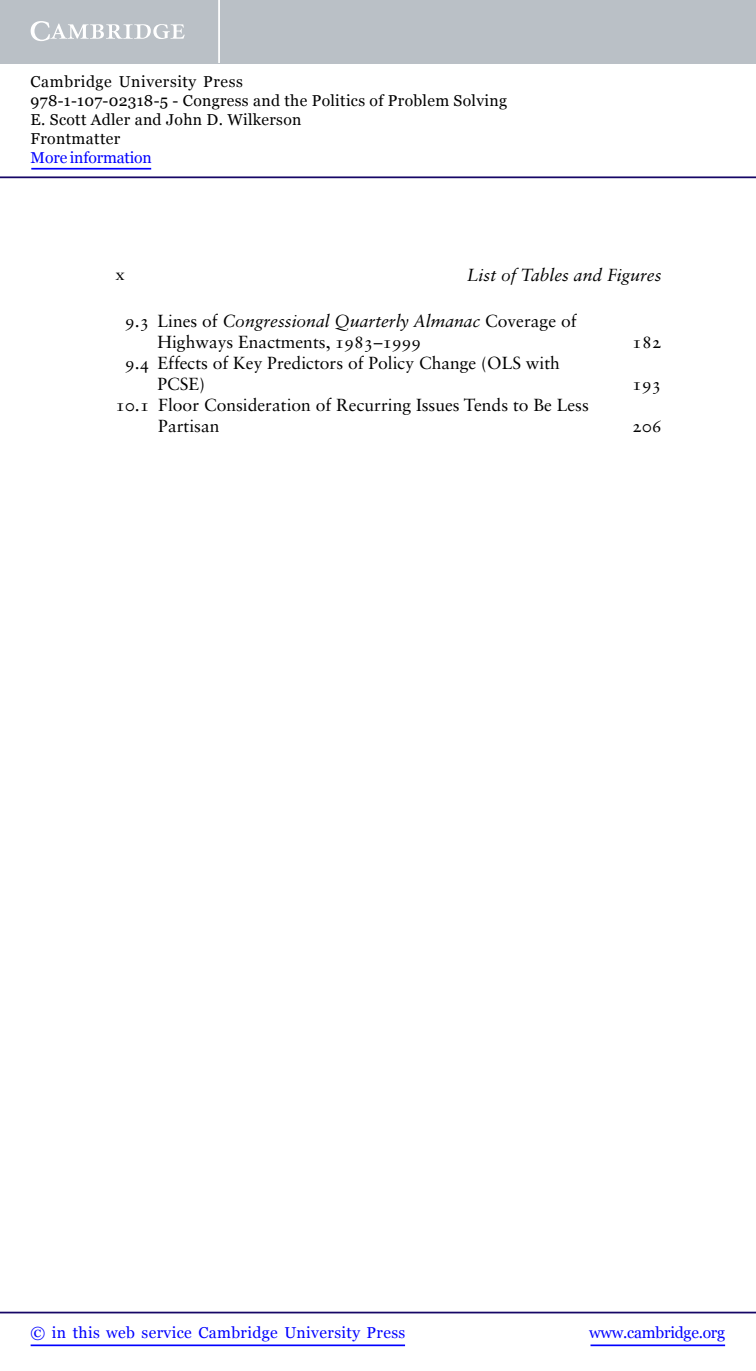
<style>
.page{position:relative;width:756px;height:1371px;background:#fff}
.page>*{position:absolute;margin:0;border:0;box-sizing:border-box;transform-origin:0 0}
.t1{font:17.5px/21px "Sabon LT Std";color:#000}
.t2{font:italic 17.5px "Sabon LT Std";color:#000}
.t3{font:16.62px "Sabon LT Std";color:#000}
.t4{font:15.75px/18.9px "Georgia";letter-spacing:.02em;color:#000}
.t5{font:15.75px "Georgia";letter-spacing:.025em;color:#00f}
.t6{font:15.75px "Georgia";letter-spacing:-.015em;color:#00f}
.t7{font:15.75px "Georgia";letter-spacing:-.01em;color:#00f}
.s1{font-style:italic}
</style>
<div class="page">
<hr style="left:591px;top:1344px;width:134px;height:1px;background:#00f">
<hr style="left:0;top:1311px;width:756px;height:2px;background:#150666">
<hr style="left:31px;top:1344px;width:374px;height:1px;background:#00f">
<div style="left:0;top:0;width:756px;height:63px;background:#bac0c6"></div>
<svg style="left:31px;top:21px;width:154px;height:20px"></svg>
<hr style="left:218px;top:0;width:2px;height:63px;background:#fff">
<hr style="left:0;top:176px;width:756px;height:2px;background:#150666">
<hr style="left:31px;top:168px;width:120px;height:1px;background:#00f">
<p class="t4" style="left:31px;top:72px;width:478px">Cambridge University Press<br>978-1-107-02318-5 - Congress and the Politics of Problem Solving E. Scott Adler and John D. Wilkerson<br>Frontmatter</p>
<p class="t7" style="left:31px;top:148px;width:123px">More information</p>
<p class="t3" style="left:116px;top:265px;width:11px">x</p>
<p class="t2" style="left:467px;top:265px;width:196px">List of Tables and Figures</p>
<p class="t1" style="left:158px;top:310px;width:421px;text-indent:-32px">9.3 Lines of <span class="s1">Congressional Quarterly Almanac</span> Coverage of<br>Highways Enactments, 1983–1999</p>
<p class="t1" style="left:632px;top:331px;width:31px">182</p>
<p class="t1" style="left:158px;top:352px;width:404px;text-indent:-32px">9.4 Effects of Key Predictors of Policy Change (OLS with<br>PCSE)</p>
<p class="t1" style="left:158px;top:394px;width:432px;text-indent:-43px">10.1 Floor Consideration of Recurring Issues Tends to Be Less<br>Partisan</p>
<p class="t1" style="left:632px;top:373px;width:31px">193</p>
<p class="t1" style="left:632px;top:415px;width:31px">206</p>
<p class="t5" style="left:31px;top:1323px;width:376px">© in this web service Cambridge University Press</p>
<p class="t6" style="left:589px;top:1323px;width:137px">www.cambridge.org</p>
</div>
